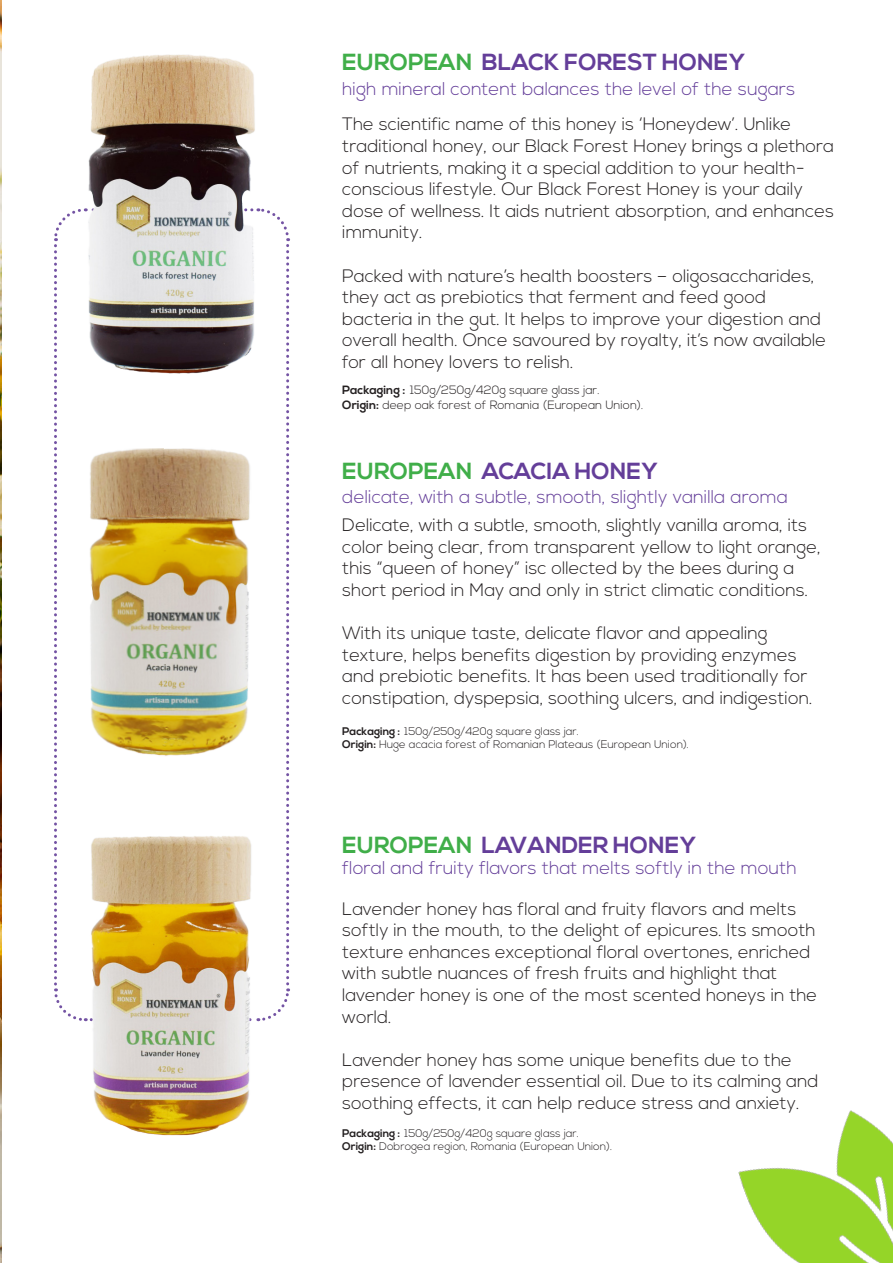
<style>
.page{position:relative;width:893px;height:1263px;background:#fff}
.page>*{position:absolute;margin:0;border:0;box-sizing:border-box;transform-origin:0 0}
.t1{font:700 23.25px "Nexa";color:#643e99}
.t2{font:300 18.45px "Nexa";color:#643e99}
.t3{font:300 18px/21.6px "Nexa";color:#231f20}
.t4{font:300 12px "Nexa";color:#231f20}
.t5{font:300 11.1px "Nexa";color:#231f20}
.s1{color:#40ae49}
.s2{font-weight:700}
</style>
<div class="page">
<svg style="left:54px;top:208px;width:236px;height:813px"></svg>
<img style="left:0;top:0;width:1px;height:1263px">
<img style="left:88px;top:54px;width:168px;height:323px">
<img style="left:86px;top:447px;width:169px;height:310px">
<img style="left:81px;top:835px;width:179px;height:301px">
<img style="left:738px;top:1110px;width:155px;height:153px">
<p class="t1" style="left:342px;top:49px;width:404px"><span class="s1">EUROPEAN</span> BLACK FOREST HONEY</p>
<p class="t2" style="left:342px;top:78px;width:455px">high mineral content balances the level of the sugars</p>
<p class="t3" style="left:342px;top:114px;width:493px">The scientific name of this honey is ‘Honeydew’. Unlike traditional honey, our Black Forest Honey brings a plethora of nutrients, making it a special addition to your health&shy;conscious lifestyle. Our Black Forest Honey is your daily dose of wellness. It aids nutrient absorption, and enhances immunity.</p>
<p class="t3" style="left:342px;top:265px;width:485px">Packed with nature’s health boosters – oligosaccharides, they act as prebiotics that ferment and feed good bacteria in the gut. It helps to improve your digestion and overall health. Once savoured by royalty, it’s now available for all honey lovers to relish.</p>
<p class="t4" style="left:342px;top:383px;width:259px"><span class="s2">Packaging :</span> 150g/250g/420g square glass jar.</p>
<p class="t4" style="left:342px;top:398px;width:303px"><span class="s2">Origin:</span> deep oak forest of Romania (European Union).</p>
<p class="t1" style="left:342px;top:457px;width:317px"><span class="s1">EUROPEAN</span> ACACIA HONEY</p>
<p class="t2" style="left:342px;top:486px;width:447px">delicate, with a subtle, smooth, slightly vanilla aroma</p>
<p class="t3" style="left:342px;top:515px;width:480px">Delicate, with a subtle, smooth, slightly vanilla aroma, its color being clear, from transparent yellow to light orange, this “queen of honey” isc ollected by the bees during a short period in May and only in strict climatic conditions.</p>
<p class="t3" style="left:342px;top:623px;width:472px">With its unique taste, delicate flavor and appealing texture, helps benefits digestion by providing enzymes and prebiotic benefits. It has been used traditionally for constipation, dyspepsia, soothing ulcers, and indigestion.</p>
<p class="t5" style="left:342px;top:725px;width:238px"><span class="s2">Packaging :</span> 150g/250g/420g square glass jar.</p>
<p class="t5" style="left:342px;top:738px;width:348px"><span class="s2">Origin:</span> Huge acacia forest of Romanian Plateaus (European Union).</p>
<p class="t1" style="left:342px;top:831px;width:355px"><span class="s1">EUROPEAN</span> LAVANDER HONEY</p>
<p class="t2" style="left:342px;top:857px;width:456px">floral and fruity flavors that melts softly in the mouth</p>
<p class="t3" style="left:342px;top:898px;width:476px">Lavender honey has floral and fruity flavors and melts softly in the mouth, to the delight of epicures. Its smooth texture enhances exceptional floral overtones, enriched with subtle nuances of fresh fruits and highlight that lavender honey is one of the most scented honeys in the world.</p>
<p class="t3" style="left:342px;top:1050px;width:478px">Lavender honey has some unique benefits due to the presence of lavender essential oil. Due to its calming and soothing effects, it can help reduce stress and anxiety.</p>
<p class="t5" style="left:342px;top:1127px;width:238px"><span class="s2">Packaging :</span> 150g/250g/420g square glass jar.</p>
<p class="t5" style="left:342px;top:1140px;width:271px"><span class="s2">Origin:</span> Dobrogea region, Romania (European Union).</p>
</div>
